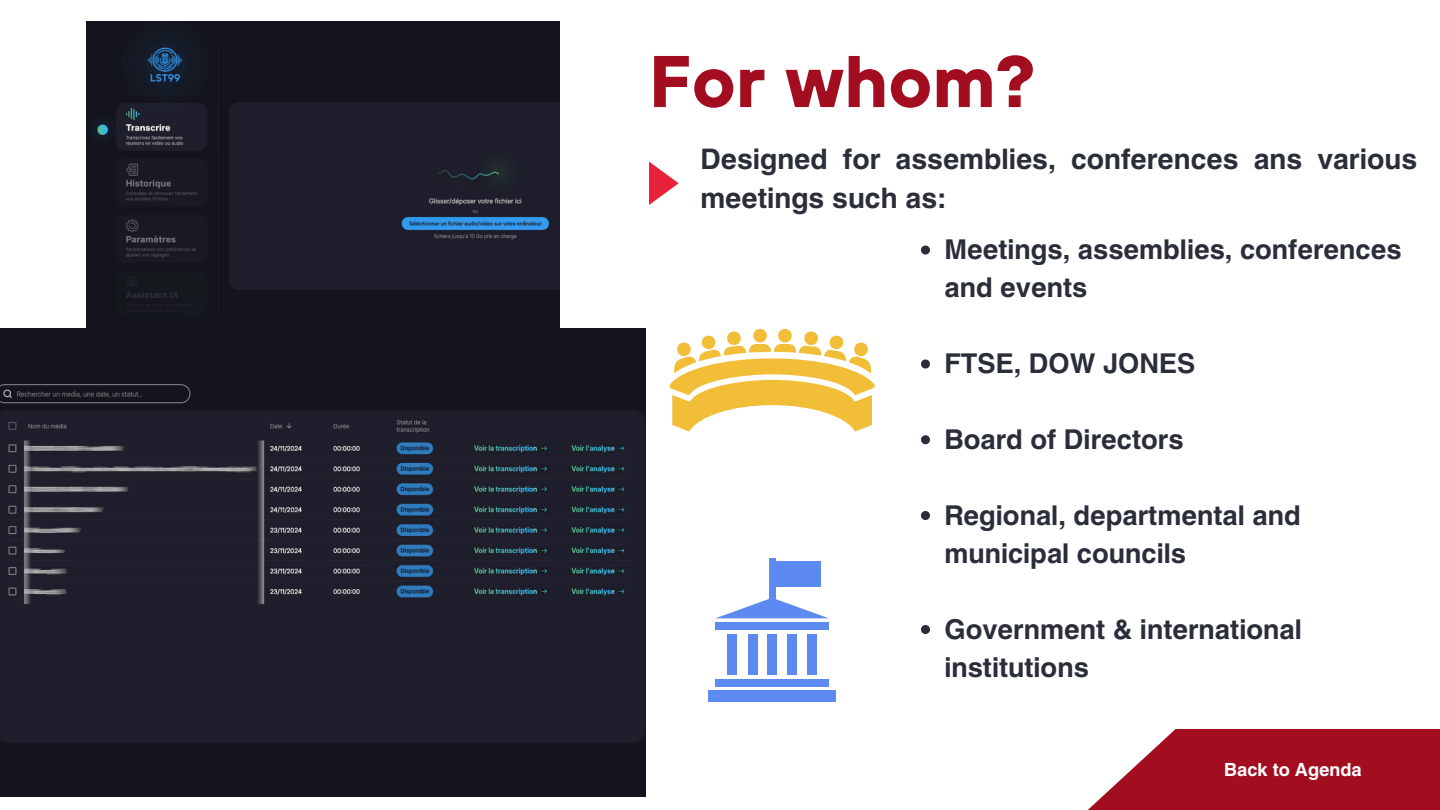
<style>
.page{position:relative;width:1440px;height:810px;background:#fff}
.page>*{position:absolute;margin:0;border:0;box-sizing:border-box;transform-origin:0 0}
.t1{font:700 73px "TT Hoves";color:#a20e20}
.t2{font:700 28px/39px "Helios";color:#2a2e3a}
.t3{font:700 27px/38.2px "Helios";color:#2a2e3a}
.t4{font:700 18px "Helios";color:#fff}
</style>
<div class="page">
<svg style="left:1088px;top:729px;width:352px;height:81px;background:#ad2b3b"></svg>
<svg style="left:649px;top:162px;width:30px;height:43px"></svg>
<div style="left:708px;top:690px;width:128px;height:11px;background:#5d8af0"></div>
<div style="left:715px;top:679px;width:114px;height:8px;background:#5d8af0"></div>
<div style="left:715px;top:622px;width:114px;height:8px;background:#5d8af0"></div>
<div style="left:727px;top:634px;width:10px;height:41px;background:#5d8af0"></div>
<div style="left:748px;top:634px;width:10px;height:41px;background:#5d8af0"></div>
<div style="left:807px;top:634px;width:10px;height:41px;background:#5d8af0"></div>
<div style="left:787px;top:634px;width:10px;height:41px;background:#5d8af0"></div>
<div style="left:767px;top:634px;width:10px;height:41px;background:#5d8af0"></div>
<svg style="left:716px;top:599px;width:112px;height:19px"></svg>
<div style="left:769px;top:558px;width:7px;height:57px;background:#5d8af0"></div>
<div style="left:773px;top:561px;width:48px;height:26px;background:#5d8af0"></div>
<svg style="left:670px;top:329px;width:204px;height:103px"></svg>
<img style="left:0;top:329px;width:646px;height:467px">
<img style="left:86px;top:21px;width:474px;height:308px">
<svg style="left:921px;top:246px;width:9px;height:9px"></svg>
<svg style="left:921px;top:360px;width:9px;height:9px"></svg>
<svg style="left:921px;top:435px;width:9px;height:9px"></svg>
<svg style="left:921px;top:511px;width:9px;height:9px"></svg>
<svg style="left:921px;top:625px;width:9px;height:9px"></svg>
<p class="t1" style="left:649px;top:34px;width:388px">For whom?</p>
<p class="t2" style="left:700px;top:139px;width:718px">Designed for assemblies, conferences ans various meetings such as:</p>
<h1 class="t3" style="left:944px;top:230px;width:459px">Meetings, assemblies, conferences and events</h1>
<p class="t3" style="left:944px;top:344px;width:253px">FTSE, DOW JONES</p>
<p class="t3" style="left:944px;top:420px;width:241px">Board of Directors</p>
<p class="t3" style="left:944px;top:495px;width:358px">Regional, departmental and municipal councils</p>
<p class="t3" style="left:944px;top:609px;width:359px">Government &amp; international institutions</p>
<p class="t4" style="left:1224px;top:758px;width:139px">Back to Agenda</p>
</div>
